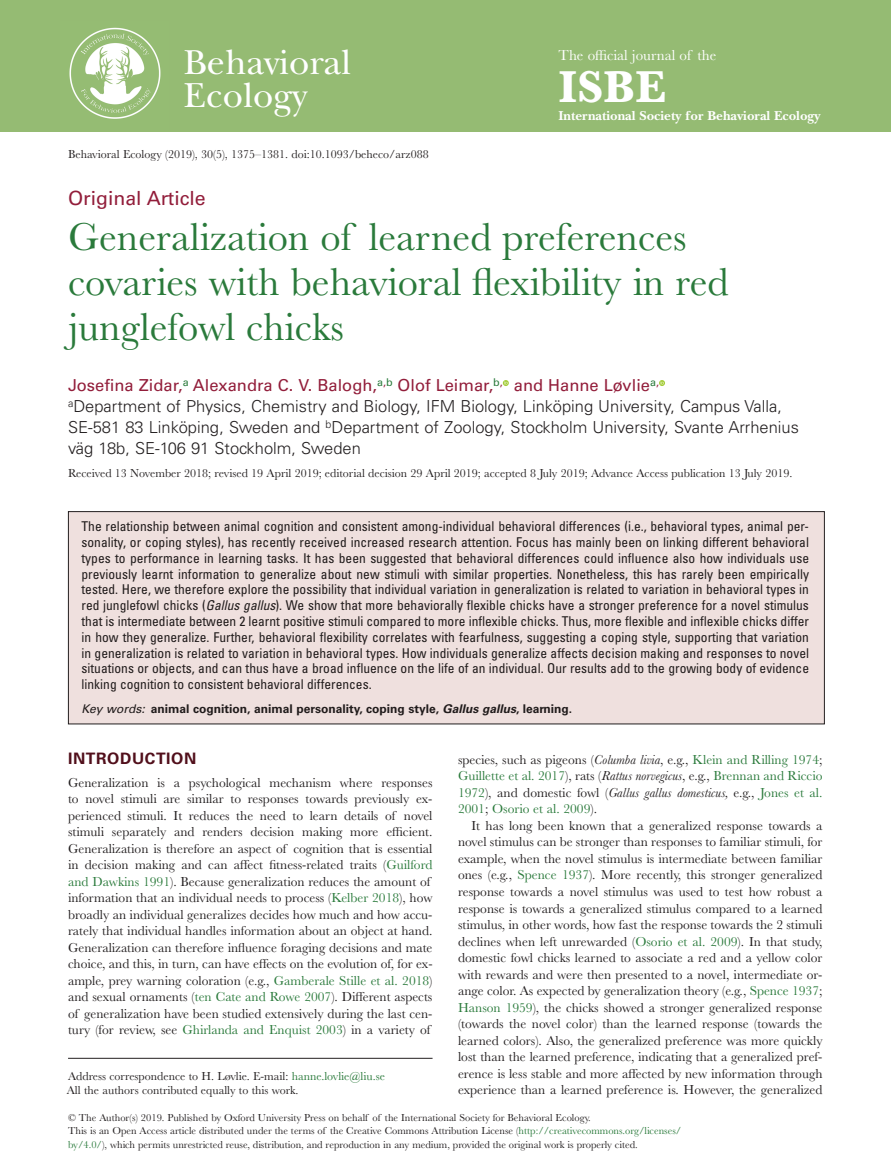
<style>
.page{position:relative;width:891px;height:1175px;background:#fff}
.page>*{position:absolute;margin:0;border:0;box-sizing:border-box;transform-origin:0 0}
.t1{font:700 46.35px "Baskerville MT Std";color:#fff}
.t2{font:40.5px/45px "Baskerville MT Std";color:#2a7a3b}
.t3{font:36.15px/33px "New Baskerville Std";color:#fff}
.t4{font:19.5px "Univers LT Std";color:#921d3a}
.t5{font:300 16.5px/21px "Univers LT Std";color:#231f20}
.t6{font:700 15.75px "Univers LT Std";letter-spacing:.04em;color:#510f1b}
.t7{font:15px "Baskerville MT Std";color:#fff}
.t8{font:13.5px/16.5px "Baskerville MT Std";color:#231f20}
.t9{font:condensed 13.5px/15.8px "Univers LT Std";color:#231f20;text-align:justify}
.t10{font:13.5px/16.5px "Baskerville MT Std";color:#2a7a3b;text-align:justify}
.t11{font:700 13.5px "New Baskerville Std";color:#fff}
.t12{font:12px "Baskerville MT Std";color:#231f20}
.t13{font:700 12px "Univers LT Std";color:#231f20}
.t14{font:10.5px/13.5px "Baskerville MT Std";color:#231f20}
.s1{font-weight:400;color:#921d3a}
.s2{font-style:italic}
.s3{font-weight:400;font-style:italic}
.s4{color:#2a7a3b}
.s5{color:#231f20}
.s6{font-style:italic;color:#231f20}
</style>
<div class="page">
<div style="left:0;top:0;width:891px;height:131px;background:#95bb73"></div>
<img style="left:69px;top:27px;width:92px;height:92px">
<hr style="left:68px;top:1057px;width:365px;height:1px;background:#231f20">
<svg style="left:503px;top:380px;width:6px;height:6px"></svg>
<svg style="left:659px;top:380px;width:6px;height:6px"></svg>
<div style="left:68px;top:511px;width:756px;height:213px;background:#efe0de"></div>
<div style="left:68px;top:511px;width:757px;height:213px;border:1px solid #231f20"></div>
<h3 class="t3" style="left:184px;top:46px;width:169px">Behavioral<br>Ecology</h3>
<p class="t7" style="left:558px;top:46px;width:160px">The official journal of the</p>
<h1 class="t1" style="left:558px;top:61px;width:109px">ISBE</h1>
<p class="t11" style="left:558px;top:107px;width:263px">International Society for Behavioral Ecology</p>
<p class="t12" style="left:68px;top:147px;width:362px">Behavioral Ecology (2019), 30(5), 1375–1381. doi:10.1093/beheco/arz088</p>
<h3 class="t4" style="left:68px;top:187px;width:139px">Original Article</h3>
<h2 class="t2" style="left:68px;top:215px;width:662px">Generalization of learned preferences covaries with behavioral flexibility in red junglefowl chicks</h2>
<p class="t5" style="left:68px;top:375px;width:732px"><span class="s1">Josefina Zidar,</span><sup>a</sup> <span class="s1">Alexandra C. V. Balogh,</span><sup>a</sup><sup>,</sup><sup>b</sup> <span class="s1">Olof Leimar,</span><sup>b</sup><sup>,</sup> <span class="s1">and Hanne Løvlie</span><sup>a</sup><sup>,<br></sup><sup>a</sup>Department of Physics, Chemistry and Biology, IFM Biology, Linköping University, Campus Valla, SE-581 83 Linköping, Sweden and <sup>b</sup>Department of Zoology, Stockholm University, Svante Arrhenius väg 18b, SE-106 91 Stockholm, Sweden</p>
<p class="t12" style="left:68px;top:466px;width:726px">Received 13 November 2018; revised 19 April 2019; editorial decision 29 April 2019; accepted 8 July 2019; Advance Access publication 13 July 2019.</p>
<p class="t9" style="left:82px;top:518px;width:729px">The relationship between animal cognition and consistent among-individual behavioral differences (i.e., behavioral types, animal per&shy;sonality, or coping styles), has recently received increased research attention. Focus has mainly been on linking different behavioral types to performance in learning tasks. It has been suggested that behavioral differences could influence also how individuals use previously learnt information to generalize about new stimuli with similar properties. Nonetheless, this has rarely been empirically tested. Here, we therefore explore the possibility that individual variation in generalization is related to variation in behavioral types in red junglefowl chicks (<span class="s2">Gallus gallus</span>). We show that more behaviorally flexible chicks have a stronger preference for a novel stimulus that is intermediate between 2 learnt positive stimuli compared to more inflexible chicks. Thus, more flexible and inflexible chicks differ in how they generalize. Further, behavioral flexibility correlates with fearfulness, suggesting a coping style, supporting that variation in generalization is related to variation in behavioral types. How individuals generalize affects decision making and responses to novel situations or objects, and can thus have a broad influence on the life of an individual. Our results add to the growing body of evidence linking cognition to consistent behavioral differences.</p>
<p class="t13" style="left:82px;top:701px;width:492px"><span class="s3">Key words:</span> animal cognition, animal personality, coping style, <span class="s2">Gallus gallus</span>, learning.</p>
<p class="t6" style="left:68px;top:749px;width:130px">INTRODUCTION</p>
<p class="t8" style="left:68px;top:774px;width:366px">Generalization is a psychological mechanism where responses to novel stimuli are similar to responses towards previously ex&shy;perienced stimuli. It reduces the need to learn details of novel stimuli separately and renders decision making more efficient.<br>Generalization is therefore an aspect of cognition that is essential in decision making and can affect fitness-related traits (<span class="s4">Guilford and Dawkins 1991</span>). Because generalization reduces the amount of information that an individual needs to process (<span class="s4">Kelber 2018</span>), how broadly an individual generalizes decides how much and how accu&shy;rately that individual handles information about an object at hand.<br>Generalization can therefore influence foraging decisions and mate choice, and this, in turn, can have effects on the evolution of, for ex&shy;ample, prey warning coloration (e.g., <span class="s4">Gamberale Stille et al. 2018</span>) and sexual ornaments (<span class="s4">ten Cate and Rowe 2007</span>). Different aspects of generalization have been studied extensively during the last cen&shy;tury (for review, see <span class="s4">Ghirlanda and Enquist 2003</span>) in a variety of</p>
<p class="t10" style="left:458px;top:751px;width:366px"><span class="s5">species, such as pigeons (</span><span class="s6">Columba livia</span><span class="s5">, e.g.,</span> Klein and Rilling 1974<span class="s5">; </span>Guillette et al. 2017<span class="s5">), rats (</span><span class="s6">Rattus norvegicus</span><span class="s5">, e.g.,</span> Brennan and Riccio 1972<span class="s5">), and domestic fowl (</span><span class="s6">Gallus gallus domesticus,</span> <span class="s5">e.g.,</span> Jones et al.<br>2001<span class="s5">;</span> Osorio et al. 2009<span class="s5">).</span></p>
<p class="t8" style="left:458px;top:817px;width:366px;text-align:justify;text-indent:14px">It has long been known that a generalized response towards a novel stimulus can be stronger than responses to familiar stimuli, for example, when the novel stimulus is intermediate between familiar ones (e.g., <span class="s4">Spence 1937</span>). More recently, this stronger generalized response towards a novel stimulus was used to test how robust a response is towards a generalized stimulus compared to a learned stimulus, in other words, how fast the response towards the 2 stimuli declines when left unrewarded (<span class="s4">Osorio et al. 2009</span>). In that study, domestic fowl chicks learned to associate a red and a yellow color with rewards and were then presented to a novel, intermediate or&shy;ange color. As expected by generalization theory (e.g., <span class="s4">Spence 1937</span>; <span class="s4">Hanson 1959</span>), the chicks showed a stronger generalized response (towards the novel color) than the learned response (towards the learned colors). Also, the generalized preference was more quickly lost than the learned preference, indicating that a generalized pref&shy;erence is less stable and more affected by new information through experience than a learned preference is. However, the generalized</p>
<p class="t12" style="left:68px;top:1069px;width:318px">Address correspondence to H. Løvlie. E-mail: <span class="s4">hanne.lovlie@liu.se</span></p>
<p class="t14" style="left:68px;top:1110px;width:615px">© The Author(s) 2019. Published by Oxford University Press on behalf of the International Society for Behavioral Ecology.<br>This is an Open Access article distributed under the terms of the Creative Commons Attribution License (<span class="s4">http://creativecommons.org/licenses/ by/4.0/</span>), which permits unrestricted reuse, distribution, and reproduction in any medium, provided the original work is properly cited.</p>
<p class="t12" style="left:67px;top:1083px;width:233px">All the authors contributed equally to this work.</p>
</div>
